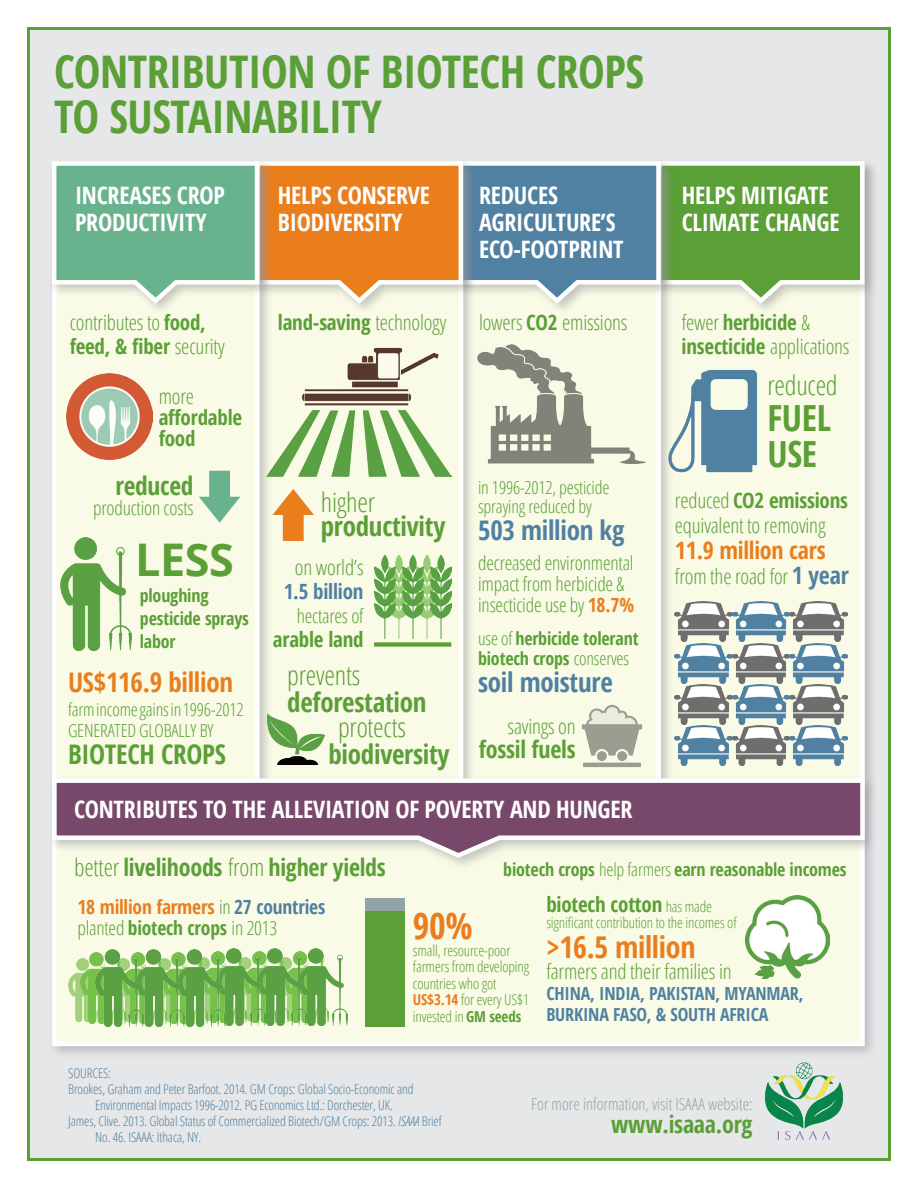
<style>
.page{position:relative;width:918px;height:1188px;background:#fff}
.page>*{position:absolute;margin:0;border:0;box-sizing:border-box;transform-origin:0 0}
.t1{font:700 condensed 45px/45px "Open Sans";letter-spacing:-.01em;color:#5b9f37}
.t2{font:700 45px "Open Sans";color:#5b9f37}
.t3{font:700 condensed 36px/36px "Open Sans";letter-spacing:-.01em;color:#5b9f37}
.t4{font:700 condensed 36px "Open Sans";color:#ea7e1d}
.t5{font:700 condensed 30px "Open Sans";letter-spacing:-.01em;color:#ea7e1d}
.t6{font:700 condensed 27px "Open Sans";letter-spacing:-.01em;color:#5b9f37}
.t7{font:300 condensed 27px "Open Sans";letter-spacing:-.01em;color:#5b9f37}
.t8{font:700 condensed 27px "Open Sans";letter-spacing:-.01em;color:#5081a2}
.t9{font:700 condensed 27px "Open Sans";letter-spacing:-.01em;color:#ea7e1d}
.t10{font:700 condensed 25.5px "Open Sans";color:#5b9f37}
.t11{font:700 condensed 24px/27px "Open Sans";letter-spacing:-.01em;color:#fff}
.t12{font:700 condensed 24px "Open Sans";letter-spacing:-.01em;color:#5b9f37}
.t13{font:700 condensed 24px "Open Sans";letter-spacing:-.01em;color:#ea7e1d}
.t14{font:300 condensed 21px/25.2px "Open Sans";letter-spacing:-.01em;color:#5b9f37}
.t15{font:700 condensed 21px/24px "Open Sans";letter-spacing:-.01em;color:#5b9f37}
.t16{font:700 condensed 21px "Open Sans";color:#5081a2}
.t17{font:300 condensed 19.5px/21px "Open Sans";letter-spacing:-.01em;color:#5b9f37}
.t18{font:700 condensed 19.5px/21px "Open Sans";letter-spacing:-.01em;color:#ea7e1d}
.t19{font:700 condensed 18px/22.6px "Open Sans";letter-spacing:-.01em;color:#5b9f37}
.t20{font:300 condensed 18px/19.5px "Open Sans";letter-spacing:-.01em;color:#5b9f37}
.t21{font:700 condensed 18px/21px "Open Sans";letter-spacing:-.01em;color:#5081a2}
.t22{font:300 condensed 16.5px "Open Sans";color:#91a5a4}
.t23{font:300 condensed 15px/16.5px "Open Sans";letter-spacing:-.01em;color:#5b9f37}
.t24{font:300 condensed 13.5px "Open Sans";letter-spacing:-.01em;color:#5081a2}
.s1{font-weight:700}
.s2{font-weight:300}
.s3{font-weight:700;color:#ea7e1d}
.s4{font-weight:700;font-size:24px;color:#5081a2}
.s5{font-weight:300;color:#5b9f37}
.s6{color:#5081a2}
.s7{color:#5b9f37}
.s8{font-weight:300;font-size:15px}
.s9{font-style:italic}
</style>
<div class="page">
<div style="left:27px;top:27px;width:864px;height:1134px;background:#e6e7e9;border:3px solid #5b9f37"></div>
<div style="left:654px;top:160px;width:223px;height:639px;background:#939598;opacity:.5"></div>
<div style="left:674px;top:315px;width:193px;height:460px;background:#f9fbe6"></div>
<div style="left:654px;top:158px;width:223px;height:157px;background:#939598;opacity:.5"></div>
<img style="left:674px;top:365px;width:87px;height:112px">
<div style="left:450px;top:160px;width:224px;height:639px;background:#939598;opacity:.5"></div>
<div style="left:476px;top:315px;width:187px;height:460px;background:#f9fbe6"></div>
<div style="left:450px;top:158px;width:223px;height:157px;background:#939598;opacity:.5"></div>
<div style="left:252px;top:160px;width:224px;height:639px;background:#939598;opacity:.5"></div>
<svg style="left:272px;top:315px;width:194px;height:460px;background:#f8fae6"></svg>
<div style="left:252px;top:158px;width:224px;height:157px;background:#939598;opacity:.5"></div>
<img style="left:675px;top:602px;width:172px;height:81px">
<img style="left:675px;top:726px;width:172px;height:40px">
<img style="left:675px;top:685px;width:172px;height:39px">
<div style="left:49px;top:160px;width:223px;height:639px;background:#939598;opacity:.5"></div>
<svg style="left:50px;top:315px;width:212px;height:460px;background:#f8fae6"></svg>
<div style="left:49px;top:783px;width:829px;height:276px;background:#939598;opacity:.5"></div>
<div style="left:52px;top:784px;width:813px;height:262px;background:#f9fbe6;border:4px solid #fff"></div>
<div style="left:48px;top:158px;width:224px;height:157px;background:#939598;opacity:.5"></div>
<svg style="left:50px;top:159px;width:817px;height:148px;background:#9bab82"></svg>
<img style="left:267px;top:714px;width:58px;height:50px">
<img style="left:267px;top:346px;width:184px;height:131px">
<img style="left:374px;top:554px;width:77px;height:84px">
<div style="left:374px;top:642px;width:77px;height:5px;background:#5b9f37"></div>
<div style="left:49px;top:775px;width:829px;height:95px;background:#939598;opacity:.5"></div>
<svg style="left:50px;top:776px;width:817px;height:84px"></svg>
<img style="left:66px;top:373px;width:87px;height:87px">
<img style="left:61px;top:538px;width:70px;height:112px">
<img style="left:477px;top:345px;width:168px;height:119px">
<img style="left:579px;top:702px;width:70px;height:71px">
<img style="left:306px;top:948px;width:41px;height:78px">
<img style="left:265px;top:948px;width:41px;height:78px">
<img style="left:226px;top:948px;width:39px;height:78px">
<img style="left:185px;top:950px;width:41px;height:77px">
<img style="left:144px;top:950px;width:41px;height:77px">
<img style="left:68px;top:958px;width:13px;height:63px">
<img style="left:81px;top:953px;width:14px;height:71px">
<img style="left:95px;top:950px;width:49px;height:77px">
<div style="left:365px;top:898px;width:40px;height:129px;background:#91a5a4"></div>
<div style="left:365px;top:911px;width:40px;height:116px;background:#5b9f37"></div>
<img style="left:746px;top:896px;width:84px;height:82px">
<img style="left:765px;top:1062px;width:78px;height:78px">
<div style="left:272px;top:488px;width:48px;height:54px;background:#f9fbe6"></div>
<div style="left:199px;top:471px;width:47px;height:53px;background:#f9fbe6"></div>
<h1 class="t1" style="left:54px;top:49px;width:592px">Contribution of Biotech Crops to Sustainability</h1>
<h3 class="t11" style="left:75px;top:181px;width:152px">increases crop productivity</h3>
<h3 class="t14" style="left:70px;top:310px;width:157px;line-height:24px">contributes to <span class="s1">food, feed, &amp; fiber</span> security</h3>
<h3 class="t14" style="left:159px;top:383px;width:37px">more</h3>
<h3 class="t15" style="left:159px;top:406px;width:85px;line-height:21px">affordable food</h3>
<h3 class="t10" style="left:115px;top:468px;width:80px">reduced</h3>
<h3 class="t17" style="left:93px;top:496px;width:102px">production costs</h3>
<h1 class="t2" style="left:135px;top:528px;width:100px">LESS</h1>
<h3 class="t19" style="left:140px;top:584px;width:111px">ploughing pesticide sprays labor</h3>
<h3 class="t9" style="left:68px;top:663px;width:167px">US$116.9 billion</h3>
<h3 class="t20" style="left:68px;top:698px;width:177px;line-height:21.6px">farm income gains in 1996-2012 generated globally by</h3>
<h3 class="t6" style="left:68px;top:736px;width:160px">biotech crops</h3>
<h3 class="t11" style="left:278px;top:181px;width:154px">helps conserve biodiversity</h3>
<h3 class="t11" style="left:479px;top:181px;width:146px">reduces agriculture’s eco-footprint</h3>
<h3 class="t15" style="left:278px;top:310px;width:170px">land-saving <span class="s2">technology</span></h3>
<h3 class="t14" style="left:479px;top:309px;width:150px">lowers <span class="s1">CO2</span> emissions</h3>
<h3 class="t7" style="left:321px;top:484px;width:56px">higher</h3>
<h3 class="t6" style="left:321px;top:508px;width:126px">productivity</h3>
<h3 class="t14" style="left:295px;top:554px;width:70px">on world’s</h3>
<h3 class="t16" style="left:284px;top:576px;width:81px">1.5 billion</h3>
<h3 class="t17" style="left:297px;top:605px;width:68px">hectares of</h3>
<h3 class="t15" style="left:273px;top:627px;width:92px">arable land</h3>
<h3 class="t7" style="left:287px;top:657px;width:74px">prevents</h3>
<h3 class="t6" style="left:287px;top:683px;width:141px">deforestation</h3>
<h3 class="t7" style="left:338px;top:709px;width:69px">protects</h3>
<h3 class="t6" style="left:328px;top:736px;width:123px">biodiversity</h3>
<h3 class="t20" style="left:478px;top:477px;width:133px">in 1996-2012, pesticide spraying reduced by</h3>
<h3 class="t8" style="left:478px;top:512px;width:148px">503 million kg</h3>
<h3 class="t17" style="left:478px;top:551px;width:158px">decreased environmental impact from herbicide &amp; insecticide use by <span class="s3">18.7%</span></h3>
<h3 class="t19" style="left:478px;top:628px;width:162px;line-height:19.5px"><span class="s2">use of</span> herbicide tolerant biotech crops <span class="s2">conserves</span></h3>
<h3 class="t8" style="left:478px;top:663px;width:136px">soil moisture</h3>
<h3 class="t14" style="left:508px;top:713px;width:70px">savings on</h3>
<h3 class="t12" style="left:479px;top:732px;width:98px">fossil fuels</h3>
<h3 class="t11" style="left:74px;top:795px;width:560px">contributes to the alleviation of poverty and hunger</h3>
<h3 class="t11" style="left:682px;top:181px;width:159px">helps mitigate climate change</h3>
<h3 class="t15" style="left:682px;top:310px;width:169px"><span class="s2">fewer</span> herbicide <span class="s2">&amp; </span>insecticide <span class="s2">applications</span></h3>
<h3 class="t7" style="left:768px;top:367px;width:72px">reduced</h3>
<h2 class="t3" style="left:768px;top:399px;width:65px">fuel use</h2>
<h3 class="t14" style="left:675px;top:487px;width:175px">reduced <span class="s1">CO2 emissions </span>equivalent to removing</h3>
<h3 class="t13" style="left:675px;top:533px;width:152px">11.9 million cars</h3>
<h3 class="t14" style="left:675px;top:563px;width:175px">from the road for <span class="s4">1 year</span></h3>
<h3 class="t12" style="left:74px;top:851px;width:313px"><span class="s2">better</span> livelihoods <span class="s2">from</span> higher yields</h3>
<h3 class="t19" style="left:503px;top:858px;width:345px">biotech crops <span class="s2">help farmers</span> earn reasonable incomes</h3>
<h3 class="t18" style="left:77px;top:896px;width:249px">18 million farmers <span class="s5">in</span> <span class="s6">27 countries </span><span class="s5">planted</span> <span class="s7">biotech crops</span> <span class="s5">in 2013</span></h3>
<h3 class="t15" style="left:546px;top:892px;width:167px">biotech cotton <span class="s8">has made</span></h3>
<p class="t23" style="left:546px;top:914px;width:192px">significant contribution to the incomes of</p>
<h3 class="t5" style="left:546px;top:927px;width:151px">&gt;16.5 million</h3>
<h3 class="t14" style="left:546px;top:958px;width:187px">farmers and their families in</h3>
<h3 class="t21" style="left:546px;top:983px;width:259px">China, I ndia, Pakistan, Myanmar,<br>Burkina Faso, &amp; South Africa</h3>
<h2 class="t4" style="left:413px;top:901px;width:61px">90%</h2>
<p class="t23" style="left:413px;top:942px;width:118px">small, resource-poor farmers from developing countries who got<br><span class="s3">US$3.14</span> for every US$1 invested in <span class="s1">GM seeds</span></p>
<p class="t24" style="left:68px;top:1063px;width:44px">Sources:</p>
<p class="t24" style="left:68px;top:1080px;width:347px">Brookes, Graham and Peter Barfoot. 2014. GM Crops: Global Socio-Economic and</p>
<p class="t24" style="left:95px;top:1096px;width:299px">Environmental Impacts 1996-2012. PG Economics Ltd.: Dorchester, UK.</p>
<p class="t24" style="left:68px;top:1112px;width:375px">James, Clive. 2013. Global Status of Commercialized Biotech/GM Crops: 2013. <span class="s9">ISAAA</span> Brief</p>
<p class="t24" style="left:95px;top:1128px;width:108px">No. 46. ISAAA: Ithaca, NY.</p>
<p class="t22" style="left:531px;top:1093px;width:223px">For more information, visit ISAAA website:</p>
<h3 class="t12" style="left:611px;top:1107px;width:143px">www.isaaa.org</h3>
</div>
